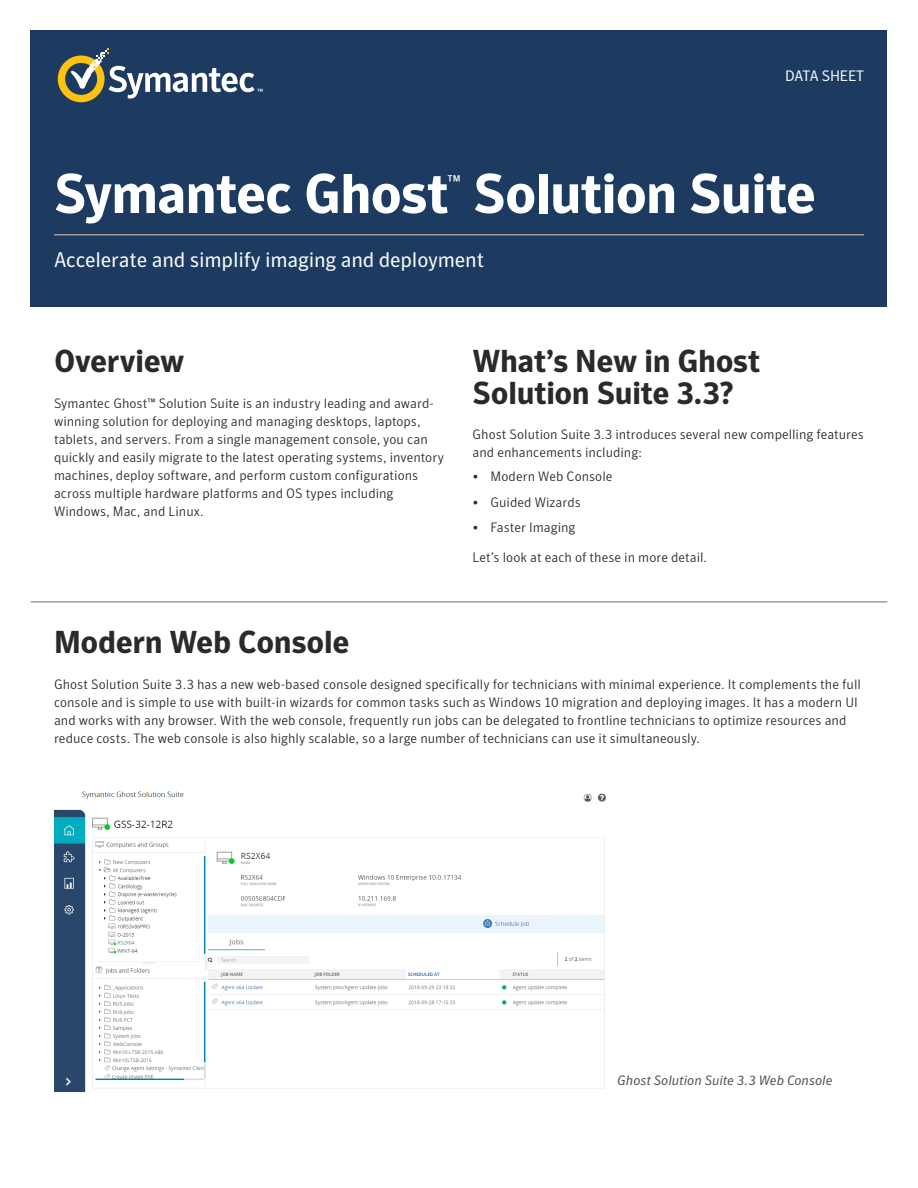
<style>
.page{position:relative;width:918px;height:1188px;background:#fff}
.page>*{position:absolute;margin:0;border:0;box-sizing:border-box;transform-origin:0 0}
.Title_Header_Datashe{font:700 55.5px "Symantec Sans";letter-spacing:-.025em;color:#fff}
.Body_H1_Datasheet{font:700 31.5px/31.5px "Symantec Sans";letter-spacing:-.015em;color:#282b2a}
.Title_Header_Datashe-2{font:300 22.5px "Symantec Sans";color:#fff}
.Title_Subhead_Datash{font:21px "Symantec Sans";letter-spacing:-.01em;color:#f5f7f7}
.t1{font:15px "Symantec Sans";letter-spacing:-.01em;color:#f5f7f7}
.Body_H1_Datasheet-2{font:300 13.5px/18px "Symantec Sans";color:#282b2a}
.Body_Copy{font:300 13.5px/18px "Symantec Sans";color:#282b2a}
.t2{font:italic 13.5px "Symantec Sans";color:#575554}
</style>
<div class="page">
<div style="left:31px;top:31px;width:856px;height:276px;background:#1d3b60"></div>
<svg style="left:58px;top:48px;width:205px;height:54px"></svg>
<hr style="left:54px;top:234px;width:810px;height:2px;background:#a79c95">
<hr style="left:31px;top:601px;width:856px;height:2px;background:#a79c95">
<img style="left:54px;top:791px;width:551px;height:301px">
<p class="t1" style="left:785px;top:67px;width:80px">DATA SHEET</p>
<p class="Title_Header_Datashe" style="left:54px;top:161px;width:764px">Symantec Ghost Solution Suite</p>
<p class="Title_Header_Datashe-2" style="left:447px;top:170px;width:16px">™</p>
<p class="Title_Subhead_Datash" style="left:54px;top:247px;width:432px">Accelerate and simplify imaging and deployment</p>
<p class="Body_H1_Datasheet" style="left:54px;top:346px;width:132px">Overview</p>
<p class="Body_Copy" style="left:54px;top:394px;width:391px">Symantec Ghost™ Solution Suite is an industry leading and award&shy;winning solution for deploying and managing desktops, laptops, tablets, and servers. From a single management console, you can quickly and easily migrate to the latest operating systems, inventory machines, deploy software, and perform custom configurations across multiple hardware platforms and OS types including Windows, Mac, and Linux.</p>
<p class="Body_H1_Datasheet" style="left:472px;top:346px;width:290px">What’s New in Ghost<br>Solution Suite 3.3?</p>
<p class="Body_Copy" style="left:472px;top:425px;width:393px">Ghost Solution Suite 3.3 introduces several new compelling features and enhancements including:</p>
<p class="Body_H1_Datasheet-2" style="left:472px;top:467px;width:142px">• Modern Web Console</p>
<p class="Body_H1_Datasheet-2" style="left:472px;top:493px;width:110px">• Guided Wizards</p>
<p class="Body_H1_Datasheet-2" style="left:472px;top:518px;width:104px">• Faster Imaging</p>
<p class="Body_Copy" style="left:472px;top:548px;width:236px">Let’s look at each of these in more detail.</p>
<p class="Body_H1_Datasheet" style="left:54px;top:627px;width:297px">Modern Web Console</p>
<p class="Body_H1_Datasheet-2" style="left:54px;top:675px;width:808px">Ghost Solution Suite 3.3 has a new web-based console designed specifically for technicians with minimal experience. It complements the full console and is simple to use with built-in wizards for common tasks such as Windows 10 migration and deploying images. It has a modern UI and works with any browser. With the web console, frequently run jobs can be delegated to frontline technicians to optimize resources and reduce costs. The web console is also highly scalable, so a large number of technicians can use it simultaneously.</p>
<p class="t2" style="left:617px;top:1072px;width:217px">Ghost Solution Suite 3.3 Web Console</p>
</div>
